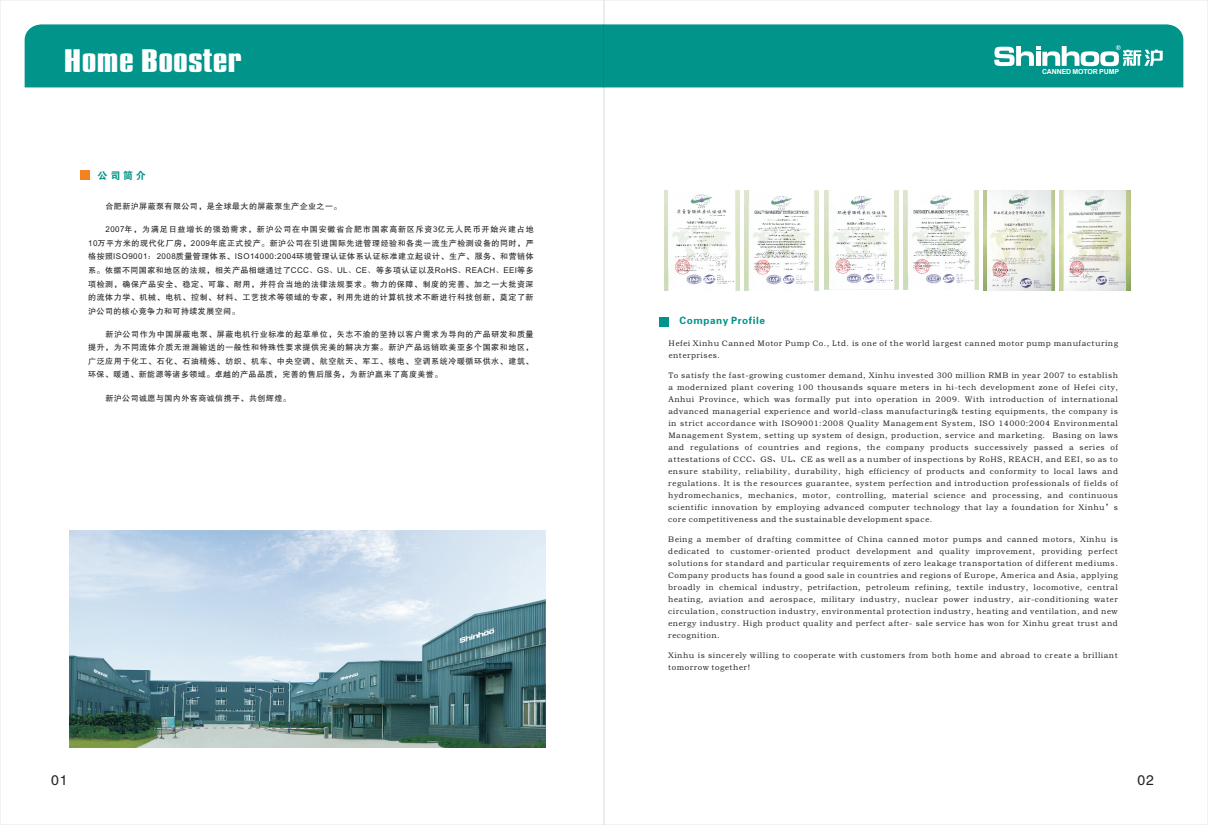
<style>
.page{position:relative;width:1208px;height:825px;background:#fff}
.page>*{position:absolute;margin:0;border:0;box-sizing:border-box;transform-origin:0 0}
.t1{font:28px "Compacta";letter-spacing:.005em;color:#fff;scale:1.61 1}
.t2{font:14px "FZHTJW GB1 0";color:#231f20}
.t3{font:10px "FZDHTJW GB1 0";letter-spacing:.055em;color:#00948b}
.t4{font:8px/12px "ST Zhongsong";letter-spacing:.065em;color:#231f20}
.t5{font:8px/13.5px "FZHTJW GB1 0";letter-spacing:.055em;color:#231f20;text-align:justify}
.t6{font:700 7px "Arial";letter-spacing:-.02em;color:#fff}
.s1{font-family:"Arial"}
.s2{font-family:"Sim Sun"}
</style>
<div class="page">
<div style="left:659px;top:317px;width:10px;height:9px;background:#00948b"></div>
<div style="left:80px;top:170px;width:10px;height:9px;background:#f58220"></div>
<img style="left:69px;top:531px;width:476px;height:216px">
<img style="left:1059px;top:190px;width:71px;height:100px">
<img style="left:983px;top:190px;width:71px;height:101px">
<img style="left:744px;top:190px;width:75px;height:100px">
<img style="left:664px;top:190px;width:75px;height:100px">
<img style="left:903px;top:190px;width:75px;height:100px">
<img style="left:824px;top:190px;width:74px;height:100px">
<div style="left:25px;top:24px;width:1158px;height:63px;background:#00948b"></div>
<h1 class="t1" style="left:64px;top:49px;width:112px">Home Booster</h1>
<p class="t3" style="left:98px;top:170px;width:50px">公 司 简 介</p>
<p class="t5" style="left:105px;top:199px;width:237px">合肥新沪屏蔽泵有限公司，是全球最大的屏蔽泵生产企业之一。</p>
<p class="t5" style="left:88px;top:223px;width:447px;text-indent:17px"><span class="s1">2007</span>年，为满足日益增长的强劲需求，新沪公司在中国安徽省合肥市国家高新区斥资<span class="s1">3</span>亿元人民币开始兴建占地<span class="s1">10</span>万平方米的现代化厂房，<span class="s1">2009</span>年底正式投产。新沪公司在引进国际先进管理经验和各类一流生产检测设备的同时，严格按照<span class="s1">ISO9001</span><span class="s2">：</span><span class="s1">2008</span>质量管理体系、<span class="s1">ISO14000</span>:<span class="s1">2004</span>环境管理认证体系认证标准建立起设计、生产、服务、和营销体系。依据不同国家和地区的法规，相关产品相继通过了<span class="s1">CCC</span><span class="s2">、</span><span class="s1">GS</span><span class="s2">、</span><span class="s1">UL</span><span class="s2">、</span><span class="s1">CE</span><span class="s2">、</span>等多项认证以及<span class="s1">RoHS</span><span class="s2">、</span><span class="s1">REACH</span><span class="s2">、</span><span class="s1">EEI</span>等多项检测，确保产品安全、稳定、可靠、耐用，并符合当地的法律法规要求。物力的保障、制度的完善、加之一大批资深的流体力学、机械、电机、控制、材料、工艺技术等领域的专家，利用先进的计算机技术不断进行科技创新，奠定了新沪公司的核心竞争力和可持续发展空间。</p>
<p class="t5" style="left:88px;top:327px;width:447px;text-indent:17px">新沪公司作为中国屏蔽电泵、屏蔽电机行业标准的起草单位，矢志不渝的坚持以客户需求为导向的产品研发和质量提升，为不同流体介质无泄漏输送的一般性和特殊性要求提供完美的解决方案。新沪产品远销欧美亚多个国家和地区，广泛应用于化工、石化、石油精炼、纺织、机车、中央空调、航空航天、军工、核电、空调系统冷暖循环供水、建筑、环保、暖通、新能源等诸多领域。卓越的产品品质，完善的售后服务，为新沪赢来了高度美誉。</p>
<p class="t5" style="left:105px;top:391px;width:187px">新沪公司诚愿与国内外客商诚信携手、共创辉煌。</p>
<p class="t6" style="left:1042px;top:69px;width:78px">CANNED MOTOR PUMP</p>
<p class="t3" style="left:679px;top:315px;width:87px">Company Profile</p>
<p class="t4" style="left:668px;top:338px;width:451px">Hefei Xinhu Canned Motor Pump Co., Ltd. is one of the world largest canned motor pump manufacturing enterprises.</p>
<p class="t4" style="left:668px;top:370px;width:451px;text-align:justify">To satisfy the fast-growing customer demand, Xinhu invested 300 million RMB in year 2007 to establish a modernized plant covering 100 thousands square meters in hi-tech development zone of Hefei city, Anhui Province, which was formally put into operation in 2009. With introduction of international advanced managerial experience and world-class manufacturing&amp; testing equipments, the company is in strict accordance with ISO9001:2008 Quality Management System, ISO 14000:2004 Environmental Management System, setting up system of design, production, service and marketing. Basing on laws and regulations of countries and regions, the company products successively passed a series of attestations of CCC、GS、UL、CE as well as a number of inspections by RoHS, REACH, and EEI, so as to ensure stability, reliability, durability, high efficiency of products and conformity to local laws and regulations. It is the resources guarantee, system perfection and introduction professionals of fields of hydromechanics, mechanics, motor, controlling, material science and processing, and continuous scientific innovation by employing advanced computer technology that lay a foundation for Xinhu’s core competitiveness and the sustainable development space.</p>
<p class="t4" style="left:668px;top:533px;width:451px;text-align:justify">Being a member of drafting committee of China canned motor pumps and canned motors, Xinhu is dedicated to customer-oriented product development and quality improvement, providing perfect solutions for standard and particular requirements of zero leakage transportation of different mediums.<br>Company products has found a good sale in countries and regions of Europe, America and Asia, applying broadly in chemical industry, petrifaction, petroleum refining, textile industry, locomotive, central heating, aviation and aerospace, military industry, nuclear power industry, air-conditioning water circulation, construction industry, environmental protection industry, heating and ventilation, and new energy industry. High product quality and perfect after- sale service has won for Xinhu great trust and recognition.</p>
<p class="t4" style="left:668px;top:649px;width:451px">Xinhu is sincerely willing to cooperate with customers from both home and abroad to create a brilliant tomorrow together!</p>
<h2 class="t2" style="left:51px;top:772px;width:18px">01</h2>
<h2 class="t2" style="left:1137px;top:772px;width:18px">02</h2>
</div>
